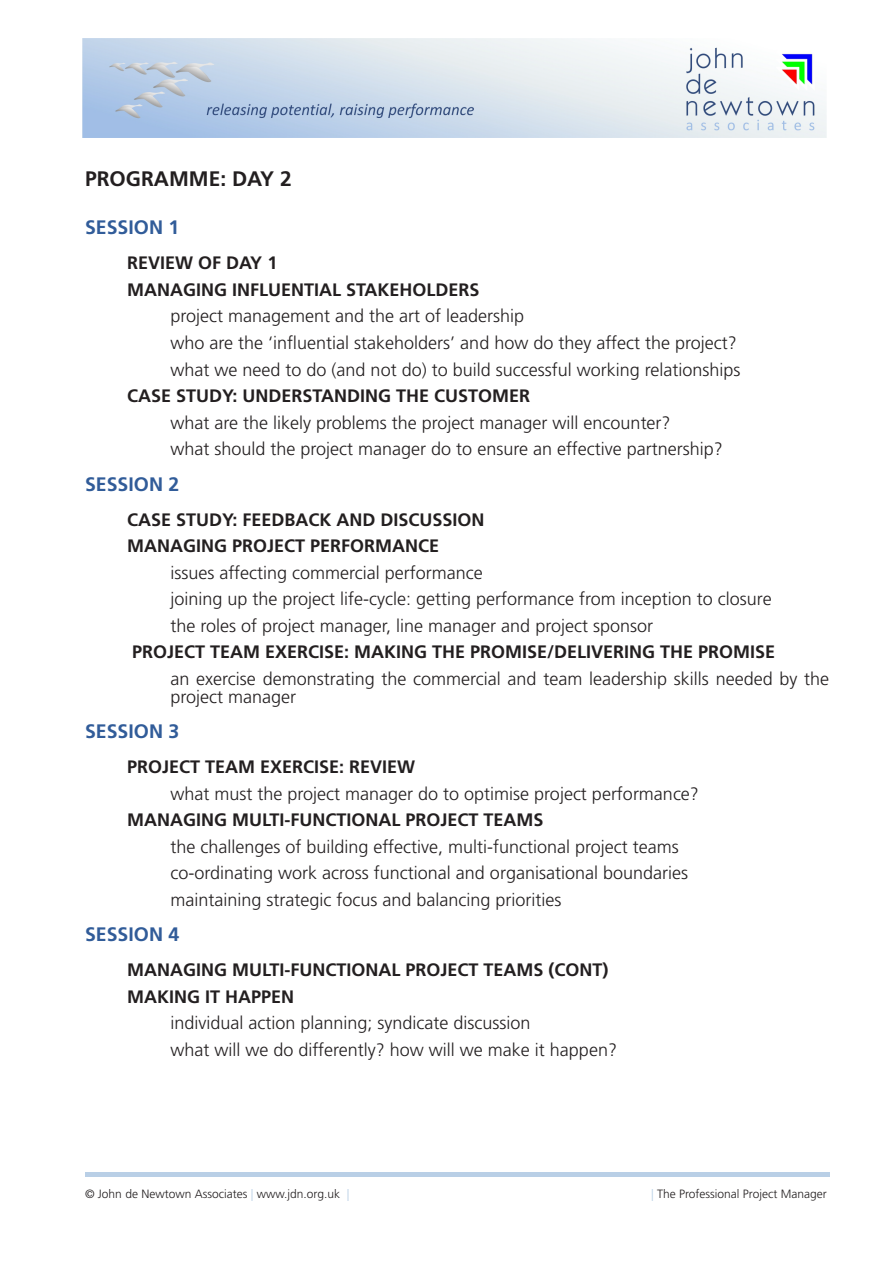
<style>
.page{position:relative;width:893px;height:1263px;background:#fff}
.page>*{position:absolute;margin:0;border:0;box-sizing:border-box;transform-origin:0 0}
.Subhead_1{font:700 21px "Frutiger LT Std";color:#231f20}
.Session{font:700 19.5px "Frutiger LT Std";color:#315c99}
.indent_2{font:300 18px/18px "Frutiger LT Std";color:#231f20}
.indent_1{font:700 18px "Frutiger LT Std";color:#231f20}
.t1{font:300 12px "Frutiger LT Std";color:#231f20}
.s1{color:#b8cfe6}
</style>
<div class="page">
<img style="left:82px;top:38px;width:744px;height:100px">
<p class="Subhead_1" style="left:85px;top:166px;width:208px">PROGRAMME: DAY 2</p>
<p class="Session" style="left:85px;top:216px;width:96px">SESSION 1</p>
<p class="indent_1" style="left:127px;top:253px;width:152px">REVIEW OF DAY 1</p>
<p class="indent_1" style="left:127px;top:279px;width:354px">MANAGING INFLUENTIAL STAKEHOLDERS</p>
<p class="indent_2" style="left:171px;top:307px;width:355px">project management and the art of leadership</p>
<p class="indent_2" style="left:171px;top:334px;width:568px">who are the ‘influential stakeholders’ and how do they affect the project?</p>
<p class="indent_2" style="left:171px;top:361px;width:571px">what we need to do (and not do) to build successful working relationships</p>
<p class="indent_1" style="left:127px;top:385px;width:404px">CASE STUDY: UNDERSTANDING THE CUSTOMER</p>
<p class="indent_2" style="left:171px;top:414px;width:502px">what are the likely problems the project manager will encounter?</p>
<p class="indent_2" style="left:171px;top:440px;width:554px">what should the project manager do to ensure an effective partnership?</p>
<p class="Session" style="left:85px;top:472px;width:96px">SESSION 2</p>
<p class="indent_1" style="left:127px;top:509px;width:359px">CASE STUDY: FEEDBACK AND DISCUSSION</p>
<p class="indent_1" style="left:127px;top:535px;width:314px">MANAGING PROJECT PERFORMANCE</p>
<p class="indent_2" style="left:171px;top:564px;width:314px">issues affecting commercial performance</p>
<p class="indent_2" style="left:171px;top:590px;width:603px">joining up the project life-cycle: getting performance from inception to closure</p>
<p class="indent_2" style="left:171px;top:617px;width:484px">the roles of project manager, line manager and project sponsor</p>
<p class="indent_1" style="left:132px;top:641px;width:645px">PROJECT TEAM EXERCISE: MAKING THE PROMISE/DELIVERING THE PROMISE</p>
<p class="indent_2" style="left:171px;top:670px;width:660px">an exercise demonstrating the commercial and team leadership skills needed by the project manager</p>
<p class="Session" style="left:85px;top:720px;width:96px">SESSION 3</p>
<p class="indent_1" style="left:127px;top:756px;width:290px">PROJECT TEAM EXERCISE: REVIEW</p>
<p class="indent_2" style="left:171px;top:785px;width:530px">what must the project manager do to optimise project performance?</p>
<p class="indent_1" style="left:127px;top:809px;width:418px">MANAGING MULTI-FUNCTIONAL PROJECT TEAMS</p>
<p class="indent_2" style="left:171px;top:838px;width:510px">the challenges of building effective, multi-functional project teams</p>
<p class="indent_2" style="left:171px;top:864px;width:519px">co-ordinating work across functional and organisational boundaries</p>
<p class="indent_2" style="left:171px;top:891px;width:393px">maintaining strategic focus and balancing priorities</p>
<p class="Session" style="left:85px;top:923px;width:96px">SESSION 4</p>
<p class="indent_1" style="left:127px;top:959px;width:483px">MANAGING MULTI-FUNCTIONAL PROJECT TEAMS (CONT)</p>
<p class="indent_1" style="left:127px;top:986px;width:169px">MAKING IT HAPPEN</p>
<p class="indent_2" style="left:171px;top:1014px;width:362px">individual action planning; syndicate discussion</p>
<p class="indent_2" style="left:171px;top:1041px;width:448px">what will we do differently? how will we make it happen?</p>
<p class="t1" style="left:85px;top:1187px;width:266px">© John de Newtown Associates <span class="s1">|</span> www.jdn.org.uk <span class="s1">|</span></p>
<p class="t1" style="left:651px;top:1187px;width:177px"><span class="s1">|</span> The Professional Project Manager</p>
</div>
